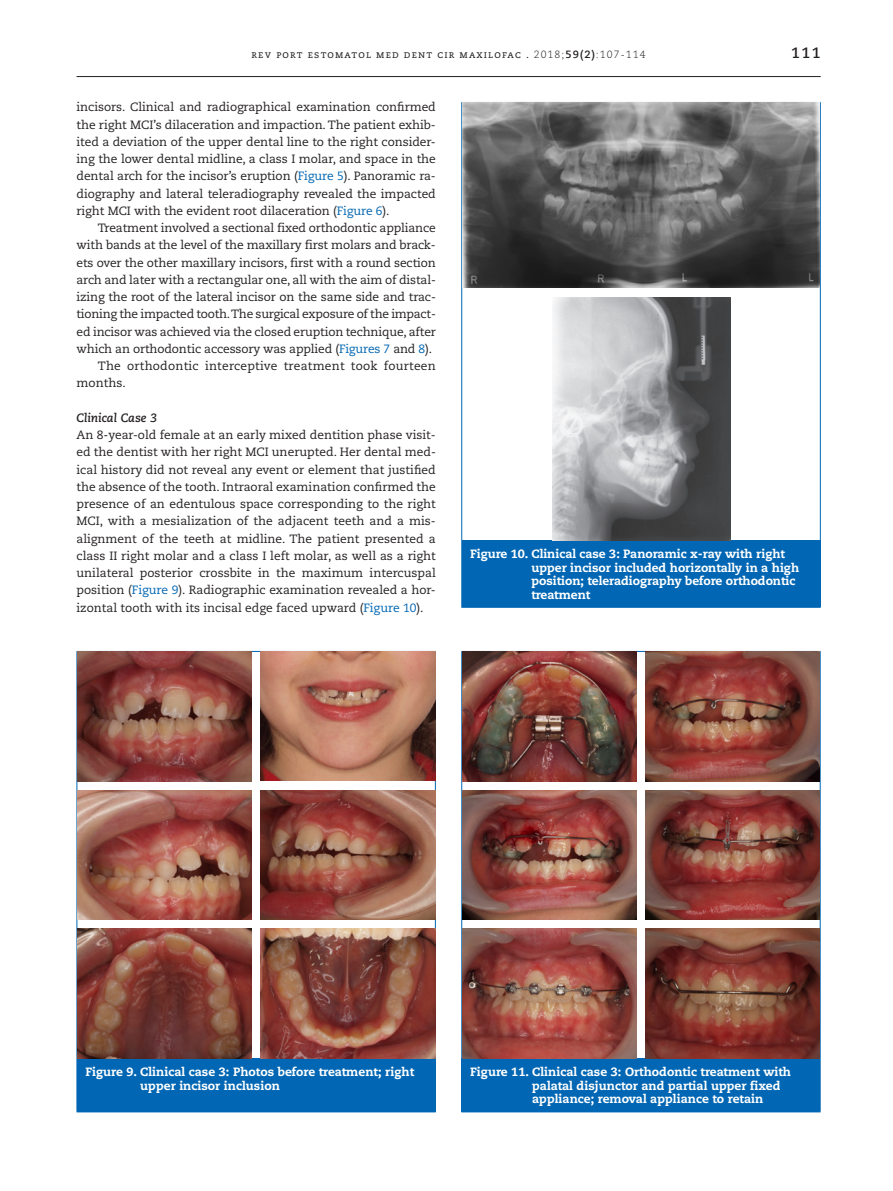
<style>
.page{position:relative;width:893px;height:1191px;background:#fff}
.page>*{position:absolute;margin:0;border:0;box-sizing:border-box;transform-origin:0 0}
.t1{font:700 15px "Caecilia LT Std";color:#231f20}
.t2{font:12px/17.2px "Caecilia LT Std";letter-spacing:-.01em;color:#231f20;text-align:justify}
.t3{font:800 12px/13.5px "Caecilia LT Std";color:#fff}
.t4{font:12px "Caecilia LT Std";letter-spacing:.02em;color:#231f20}
.t5{font:italic 700 12px "Caecilia LT Std";color:#231f20}
.t6{font:10.5px "Caecilia LT Std";letter-spacing:.105em;color:#231f20}
.s1{font-weight:300}
.s2{font-weight:700}
.s3{color:#0166b3}
</style>
<div class="page">
<div style="left:77px;top:1058px;width:358px;height:54px;background:#0166b3"></div>
<hr style="left:77px;top:652px;width:1px;height:406px;background:#0166b3">
<hr style="left:77px;top:651px;width:359px;height:1px;background:#0166b3">
<hr style="left:435px;top:652px;width:1px;height:406px;background:#0166b3">
<hr style="left:77px;top:1058px;width:359px;height:1px;background:#0166b3">
<hr style="left:435px;top:1059px;width:1px;height:52px;background:#0166b3">
<hr style="left:77px;top:1111px;width:359px;height:1px;background:#0166b3">
<img style="left:77px;top:652px;width:175px;height:129px">
<img style="left:260px;top:652px;width:175px;height:128px">
<img style="left:77px;top:790px;width:175px;height:130px">
<img style="left:260px;top:790px;width:175px;height:130px">
<img style="left:77px;top:928px;width:175px;height:130px">
<img style="left:260px;top:928px;width:175px;height:130px">
<div style="left:462px;top:1058px;width:358px;height:54px;background:#0166b3"></div>
<hr style="left:461px;top:652px;width:1px;height:406px;background:#0166b3">
<hr style="left:461px;top:651px;width:360px;height:1px;background:#0166b3">
<hr style="left:820px;top:652px;width:1px;height:406px;background:#0166b3">
<hr style="left:461px;top:1059px;width:1px;height:52px;background:#0166b3">
<hr style="left:461px;top:1058px;width:360px;height:1px;background:#0166b3">
<hr style="left:820px;top:1059px;width:1px;height:52px;background:#0166b3">
<hr style="left:461px;top:1111px;width:360px;height:1px;background:#0166b3">
<img style="left:462px;top:652px;width:175px;height:129px">
<img style="left:645px;top:652px;width:175px;height:129px">
<img style="left:462px;top:790px;width:175px;height:130px">
<img style="left:645px;top:790px;width:175px;height:130px">
<img style="left:462px;top:928px;width:175px;height:130px">
<img style="left:645px;top:928px;width:175px;height:130px">
<div style="left:462px;top:540px;width:358px;height:67px;background:#0166b3"></div>
<hr style="left:461px;top:103px;width:1px;height:437px;background:#0166b3">
<hr style="left:461px;top:102px;width:360px;height:1px;background:#0166b3">
<hr style="left:820px;top:103px;width:1px;height:437px;background:#0166b3">
<hr style="left:461px;top:541px;width:1px;height:66px;background:#0166b3">
<hr style="left:461px;top:540px;width:360px;height:1px;background:#0166b3">
<hr style="left:820px;top:541px;width:1px;height:66px;background:#0166b3">
<hr style="left:461px;top:607px;width:360px;height:1px;background:#0166b3">
<img style="left:552px;top:297px;width:178px;height:243px">
<img style="left:462px;top:103px;width:358px;height:185px">
<hr style="left:77px;top:76px;width:744px;height:1px;background:#231f20">
<p class="t6" style="left:252px;top:49px;width:396px">rev port estomatol med dent cir maxilofac . <span class="s1">2018;</span><span class="s2">59(2)</span><span class="s1">:107-114</span></p>
<p class="t1" style="left:791px;top:44px;width:31px">111</p>
<p class="t2" style="left:77px;top:99px;width:361px">incisors. Clinical and radiographical examination confirmed the right MCI’s dilaceration and impaction. The patient exhib&shy;ited a deviation of the upper dental line to the right consider&shy;ing the lower dental midline, a class I molar, and space in the dental arch for the incisor’s eruption (<span class="s3">Figure 5</span>). Panoramic ra&shy;diography and lateral teleradiography revealed the impacted right MCI with the evident root dilaceration (<span class="s3">Figure 6</span>).</p>
<p class="t2" style="left:98px;top:219px;width:340px">Treatment involved a sectional fixed orthodontic appliance</p>
<p class="t2" style="left:77px;top:237px;width:361px">with bands at the level of the maxillary first molars and brack-</p>
<p class="t2" style="left:77px;top:254px;width:361px">ets over the other maxillary incisors, first with a round section</p>
<p class="t2" style="left:77px;top:271px;width:361px">arch and later with a rectangular one, all with the aim of distal-</p>
<p class="t2" style="left:77px;top:288px;width:361px">izing the root of the lateral incisor on the same side and trac-</p>
<p class="t2" style="left:77px;top:306px;width:361px">tioning the impacted tooth. The surgical exposure of the impact-</p>
<p class="t2" style="left:77px;top:323px;width:361px">ed incisor was achieved via the closed eruption technique, after</p>
<p class="t2" style="left:77px;top:340px;width:357px">which an orthodontic accessory was applied (<span class="s3">Figures 7</span> and <span class="s3">8</span>).</p>
<p class="t4" style="left:98px;top:359px;width:340px">The orthodontic interceptive treatment took fourteen</p>
<p class="t2" style="left:77px;top:375px;width:51px">months.</p>
<p class="t5" style="left:77px;top:410px;width:82px">Clinical Case 3</p>
<p class="t2" style="left:77px;top:426px;width:361px">An 8-year-old female at an early mixed dentition phase visit&shy;ed the dentist with her right MCI unerupted. Her dental med&shy;ical history did not reveal any event or element that justified the absence of the tooth. Intraoral examination confirmed the presence of an edentulous space corresponding to the right MCI, with a mesialization of the adjacent teeth and a mis&shy;alignment of the teeth at midline. The patient presented a class II right molar and a class I left molar, as well as a right unilateral posterior crossbite in the maximum intercuspal position (<span class="s3">Figure 9</span>). Radiographic examination revealed a hor&shy;izontal tooth with its incisal edge faced upward (<span class="s3">Figure 10</span>).</p>
<p class="t3" style="left:531px;top:547px;width:269px;text-indent:-61px">Figure 10. Clinical case 3: Panoramic x-ray with right upper incisor included horizontally in a high position; teleradiography before orthodontic treatment</p>
<p class="t3" style="left:140px;top:1065px;width:275px;text-indent:-55px">Figure 9. Clinical case 3: Photos before treatment; right upper incisor inclusion</p>
<p class="t3" style="left:532px;top:1065px;width:260px;text-indent:-62px">Figure 11. Clinical case 3: Orthodontic treatment with palatal disjunctor and partial upper fixed appliance; removal appliance to retain</p>
</div>
